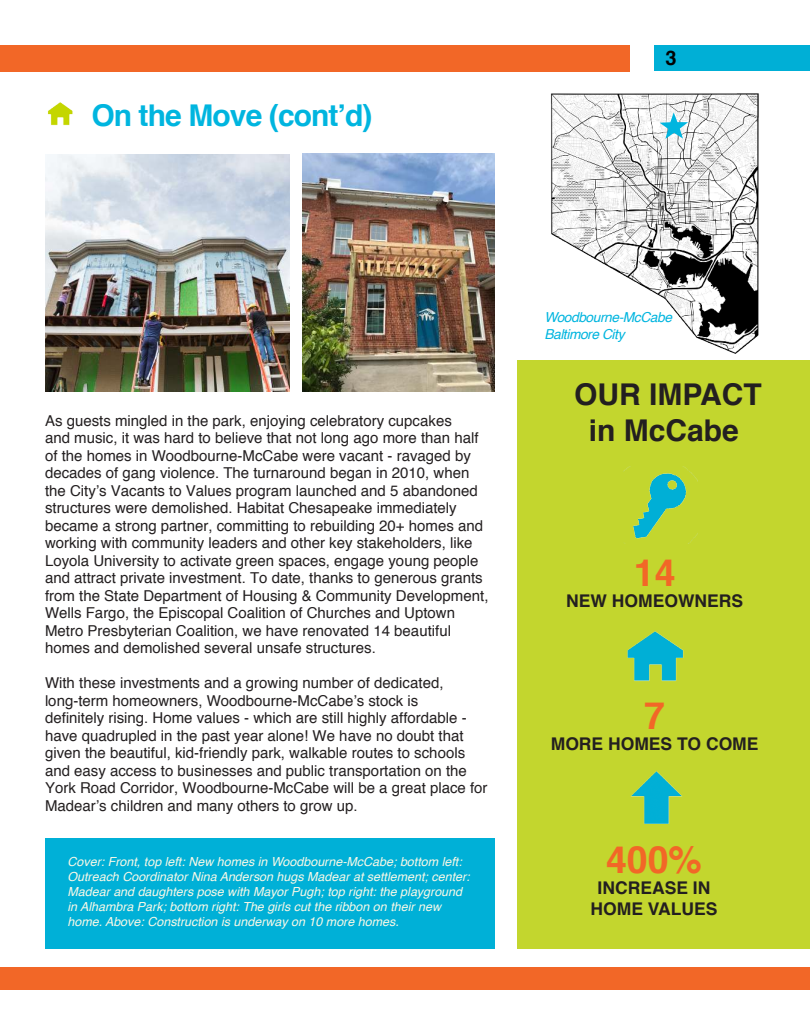
<style>
.page{position:relative;width:810px;height:1035px;background:#fff}
.page>*{position:absolute;margin:0;border:0;box-sizing:border-box;transform-origin:0 0}
.t1{font:700 37.5px "Helvetica";color:#f26727}
.t2{font:700 30px "Helvetica";letter-spacing:-.03em;color:#00b5df}
.t3{font:700 30px/36px "Helvetica";color:#231f20;text-align:center}
.t4{font:700 20px "Helvetica";color:#020202}
.t5{font:700 17.5px/21px "Helvetica";color:#231f20;text-align:center}
.t6{font:15px/17.5px "Helvetica";color:#231f20}
.t7{font:italic 13.75px/17.5px "Helvetica";letter-spacing:-.03em;color:#00b5df}
.t8{font:italic 12.5px/15px "Helvetica";color:#f9f8e7}
</style>
<div class="page">
<div style="left:655px;top:45px;width:155px;height:26px;background:#00afd6"></div>
<div style="left:0;top:45px;width:630px;height:27px;background:#f26727"></div>
<div style="left:518px;top:360px;width:292px;height:589px;background:#c3d62e"></div>
<img style="left:48px;top:102px;width:25px;height:24px">
<img style="left:627px;top:631px;width:57px;height:51px">
<img style="left:631px;top:771px;width:51px;height:53px">
<div style="left:45px;top:838px;width:450px;height:111px;background:#00b0d7"></div>
<div style="left:0;top:967px;width:810px;height:23px;background:#f26727"></div>
<img style="left:302px;top:154px;width:193px;height:238px">
<img style="left:45px;top:154px;width:244px;height:238px">
<img style="left:551px;top:93px;width:208px;height:261px">
<svg style="left:660px;top:112px;width:28px;height:47px"></svg>
<img style="left:623px;top:467px;width:74px;height:77px">
<h2 class="t2" style="left:91px;top:91px;width:283px">On the Move (cont’d)</h2>
<h3 class="t4" style="left:666px;top:50px;width:13px">3</h3>
<p class="t6" style="left:45px;top:413px;width:445px">As guests mingled in the park, enjoying celebratory cupcakes<br>and music, it was hard to believe that not long ago more than half of the homes in Woodbourne-McCabe were vacant - ravaged by decades of gang violence. The turnaround began in 2010, when the City’s Vacants to Values program launched and 5 abandoned structures were demolished. Habitat Chesapeake immediately became a strong partner, committing to rebuilding 20+ homes and working with community leaders and other key stakeholders, like Loyola University to activate green spaces, engage young people and attract private investment. To date, thanks to generous grants from the State Department of Housing &amp; Community Development, Wells Fargo, the Episcopal Coalition of Churches and Uptown Metro Presbyterian Coalition, we have renovated 14 beautiful homes and demolished several unsafe structures.</p>
<p class="t6" style="left:45px;top:676px;width:444px">With these investments and a growing number of dedicated, long-term homeowners, Woodbourne-McCabe’s stock is<br>definitely rising. Home values - which are still highly affordable - have quadrupled in the past year alone! We have no doubt that given the beautiful, kid-friendly park, walkable routes to schools and easy access to businesses and public transportation on the York Road Corridor, Woodbourne-McCabe will be a great place for Madear’s children and many others to grow up.</p>
<p class="t8" style="left:68px;top:855px;width:404px">Cover: Front, top left: New homes in Woodbourne-McCabe; bottom left:<br>Outreach Coordinator Nina Anderson hugs Madear at settlement; center:<br>Madear and daughters pose with Mayor Pugh; top right: the playground in Alhambra Park; bottom right: The girls cut the ribbon on their new home. Above: Construction is underway on 10 more homes.</p>
<p class="t7" style="left:544px;top:309px;width:129px">Woodbourne-McCabe<br>Baltimore City</p>
<h2 class="t3" style="left:574px;top:378px;width:189px">OUR IMPACT in McCabe</h2>
<h1 class="t1" style="left:634px;top:557px;width:43px">14</h1>
<p class="t5" style="left:566px;top:591px;width:178px">NEW HOMEOWNERS</p>
<h1 class="t1" style="left:644px;top:700px;width:22px">7</h1>
<p class="t5" style="left:551px;top:734px;width:209px">MORE HOMES TO COME</p>
<h1 class="t1" style="left:606px;top:844px;width:97px">400%</h1>
<p class="t5" style="left:591px;top:878px;width:129px">INCREASE IN<br>HOME VALUES</p>
</div>
